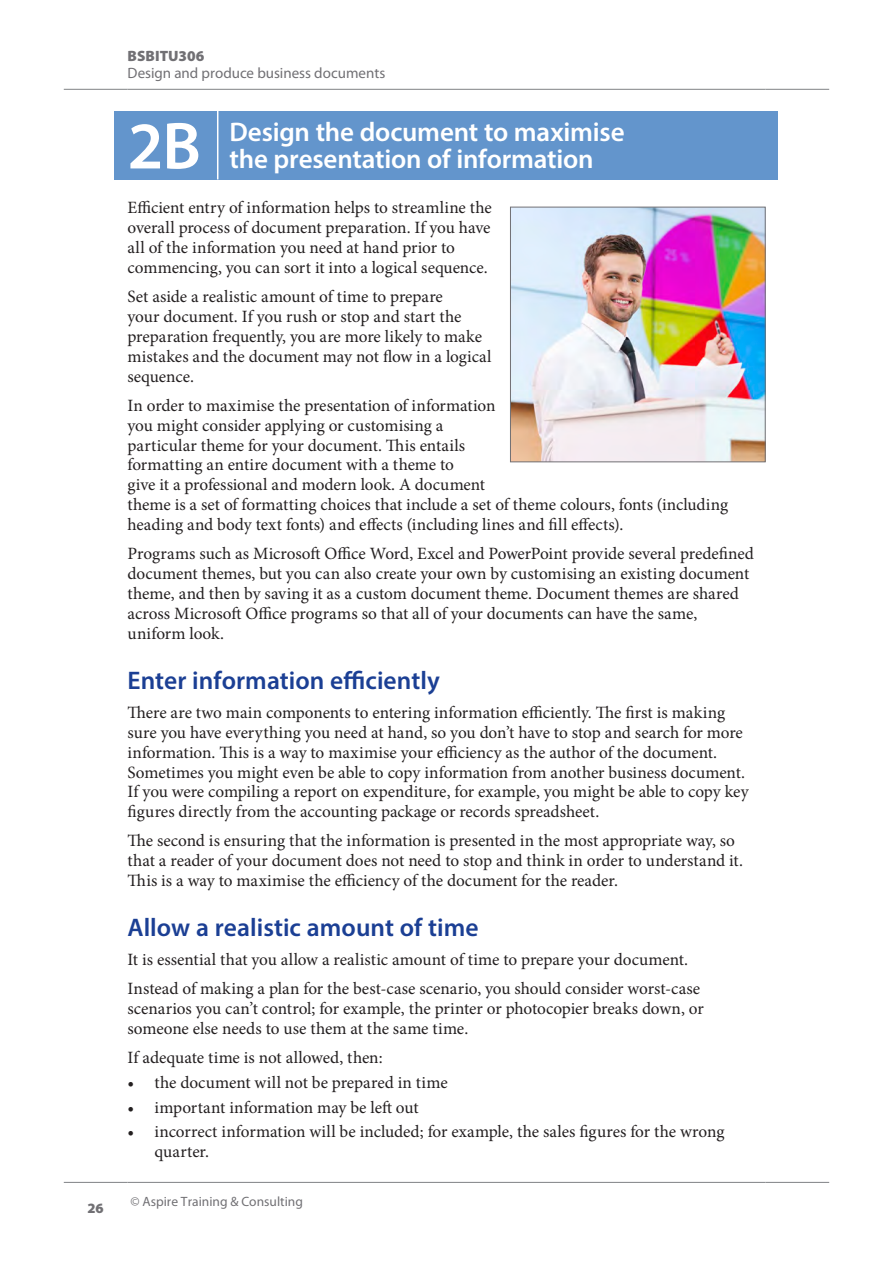
<style>
.page{position:relative;width:893px;height:1263px;background:#fff}
.page>*{position:absolute;margin:0;border:0;box-sizing:border-box;transform-origin:0 0}
.H1-hang{font:600 67.05px "Myriad Pro";color:#fff}
.H1-hang-2{font:600 27px/27px "Myriad Pro";letter-spacing:-.01em;color:#fff}
.H2{font:600 25.5px "Myriad Pro";color:#1b3f94}
.t1{font:17.25px/19.8px "Minion Pro";letter-spacing:-.005em;color:#231f20}
.t2{font:15px "Myriad Pro";color:#717074}
.t3{font:900 15px "Myriad Pro";color:#717074}
.t4{font:900 14.25px "Myriad Pro";color:#717074}
.t5{font:13.5px "Myriad Pro";color:#717074}
</style>
<div class="page">
<hr style="left:64px;top:1182px;width:64px;height:1px;background:#808285">
<hr style="left:128px;top:1182px;width:637px;height:1px;background:#808285">
<hr style="left:765px;top:1182px;width:64px;height:1px;background:#808285">
<hr style="left:64px;top:89px;width:64px;height:1px;background:#808285">
<hr style="left:128px;top:89px;width:637px;height:1px;background:#808285">
<hr style="left:765px;top:89px;width:64px;height:1px;background:#808285">
<img style="left:512px;top:209px;width:251px;height:251px">
<div style="left:510px;top:207px;width:255px;height:255px;border:1px solid #717074"></div>
<div style="left:115px;top:111px;width:663px;height:68px;background:#6395cc"></div>
<hr style="left:217px;top:111px;width:1px;height:68px;background:#fff">
<p class="t4" style="left:88px;top:1200px;width:18px">26</p>
<p class="t3" style="left:128px;top:47px;width:79px">BSBITU306</p>
<p class="t2" style="left:128px;top:63px;width:259px">Design and produce business documents</p>
<h2 class="H1-hang" style="left:128px;top:103px;width:75px">2B</h2>
<h2 class="H1-hang-2" style="left:230px;top:118px;width:397px">Design the document to maximise the presentation of information</h2>
<p class="t1" style="left:128px;top:198px;width:366px">Efficient entry of information helps to streamline the overall process of document preparation. If you have all of the information you need at hand prior to commencing, you can sort it into a logical sequence.</p>
<p class="t1" style="left:128px;top:287px;width:365px">Set aside a realistic amount of time to prepare<br>your document. If you rush or stop and start the preparation frequently, you are more likely to make mistakes and the document may not flow in a logical sequence.</p>
<p class="t1" style="left:128px;top:395px;width:602px">In order to maximise the presentation of information<br>you might consider applying or customising a<br>particular theme for your document. This entails<br>formatting an entire document with a theme to<br>give it a professional and modern look. A document<br>theme is a set of formatting choices that include a set of theme colours, fonts (including heading and body text fonts) and effects (including lines and fill effects).</p>
<p class="t1" style="left:128px;top:544px;width:628px">Programs such as Microsoft Office Word, Excel and PowerPoint provide several predefined document themes, but you can also create your own by customising an existing document theme, and then by saving it as a custom document theme. Document themes are shared across Microsoft Office programs so that all of your documents can have the same, uniform look.</p>
<h3 class="H2" style="left:128px;top:664px;width:314px">Enter information efficiently</h3>
<p class="t1" style="left:128px;top:702px;width:622px">There are two main components to entering information efficiently. The first is making sure you have everything you need at hand, so you don’t have to stop and search for more information. This is a way to maximise your efficiency as the author of the document.<br>Sometimes you might even be able to copy information from another business document.<br>If you were compiling a report on expenditure, for example, you might be able to copy key figures directly from the accounting package or records spreadsheet.</p>
<p class="t1" style="left:128px;top:831px;width:617px">The second is ensuring that the information is presented in the most appropriate way, so that a reader of your document does not need to stop and think in order to understand it.<br>This is a way to maximise the efficiency of the document for the reader.</p>
<h3 class="H2" style="left:128px;top:912px;width:352px">Allow a realistic amount of time</h3>
<p class="t1" style="left:128px;top:950px;width:562px">It is essential that you allow a realistic amount of time to prepare your document.</p>
<p class="t1" style="left:128px;top:979px;width:578px">Instead of making a plan for the best-case scenario, you should consider worst-case scenarios you can’t control; for example, the printer or photocopier breaks down, or someone else needs to use them at the same time.</p>
<p class="t1" style="left:128px;top:1048px;width:257px">If adequate time is not allowed, then:</p>
<p class="t1" style="left:128px;top:1073px;width:322px">• the document will not be prepared in time</p>
<p class="t1" style="left:128px;top:1097px;width:293px">• important information may be left out</p>
<p class="t1" style="left:155px;top:1122px;width:571px;text-indent:-27px">• incorrect information will be included; for example, the sales figures for the wrong quarter.</p>
<p class="t5" style="left:130px;top:1193px;width:174px">© Aspire Training &amp; Consulting</p>
</div>
